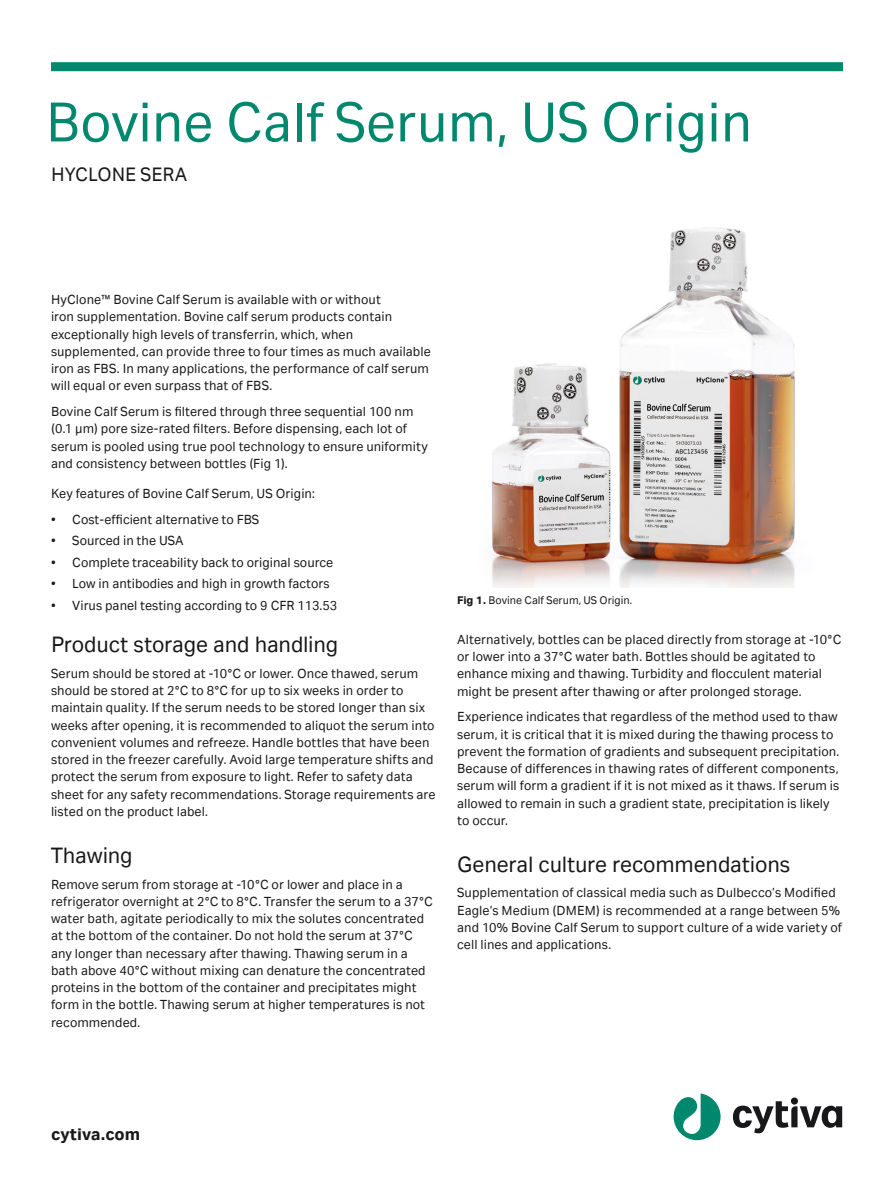
<style>
.page{position:relative;width:893px;height:1191px;background:#fff}
.page>*{position:absolute;margin:0;border:0;box-sizing:border-box;transform-origin:0 0}
.Document_header{font:60px "Cytiva Aktiv";color:#00886f}
.Subhead_1{font:24px "Cytiva Aktiv";letter-spacing:-.01em;color:#18181b}
.Document_category{font:21px "Cytiva Aktiv";color:#18181b}
.t1{font:700 18px "Cytiva Aktiv";color:#18181b}
.Body_text{font:14.25px/17.2px "Cytiva Aktiv";letter-spacing:.005em;color:#18181b}
.Bullets{font:14.25px "Cytiva Aktiv";color:#18181b}
.t2{font:12px "Cytiva Aktiv";color:#18181b}
.s1{font-weight:700}
</style>
<div class="page">
<svg style="left:733px;top:1101px;width:109px;height:32px"></svg>
<div style="left:791px;top:1097px;width:7px;height:7px;background:#18181b;border-radius:50%"></div>
<svg style="left:674px;top:1093px;width:47px;height:47px"></svg>
<div style="left:51px;top:62px;width:792px;height:9px;background:#00886f"></div>
<img style="left:492px;top:228px;width:303px;height:359px">
<p class="Document_header" style="left:46px;top:90px;width:708px">Bovine Calf Serum, US Origin</p>
<p class="Document_category" style="left:51px;top:163px;width:138px">HYCLONE SERA</p>
<p class="Body_text" style="left:51px;top:291px;width:381px">HyClone™ Bovine Calf Serum is available with or without<br>iron supplementation. Bovine calf serum products contain exceptionally high levels of transferrin, which, when supplemented, can provide three to four times as much available iron as FBS. In many applications, the performance of calf serum will equal or even surpass that of FBS.</p>
<p class="Body_text" style="left:51px;top:403px;width:378px">Bovine Calf Serum is filtered through three sequential 100 nm (0.1 µm) pore size-rated filters. Before dispensing, each lot of serum is pooled using true pool technology to ensure uniformity and consistency between bottles (Fig 1).</p>
<p class="Body_text" style="left:51px;top:484px;width:265px">Key features of Bovine Calf Serum, US Origin:</p>
<p class="Bullets" style="left:51px;top:511px;width:210px">• Cost-efficient alternative to FBS</p>
<p class="Bullets" style="left:51px;top:533px;width:134px">• Sourced in the USA</p>
<p class="Bullets" style="left:51px;top:554px;width:284px">• Complete traceability back to original source</p>
<p class="Bullets" style="left:51px;top:576px;width:280px">• Low in antibodies and high in growth factors</p>
<p class="Bullets" style="left:51px;top:597px;width:288px">• Virus panel testing according to 9 CFR 113.53</p>
<p class="Subhead_1" style="left:51px;top:631px;width:289px">Product storage and handling</p>
<p class="Body_text" style="left:51px;top:664px;width:386px">Serum should be stored at -10°C or lower. Once thawed, serum should be stored at 2°C to 8°C for up to six weeks in order to maintain quality. If the serum needs to be stored longer than six weeks after opening, it is recommended to aliquot the serum into convenient volumes and refreeze. Handle bottles that have been stored in the freezer carefully. Avoid large temperature shifts and protect the serum from exposure to light. Refer to safety data sheet for any safety recommendations. Storage requirements are listed on the product label.</p>
<p class="Subhead_1" style="left:51px;top:842px;width:83px">Thawing</p>
<p class="Body_text" style="left:51px;top:875px;width:383px">Remove serum from storage at -10°C or lower and place in a refrigerator overnight at 2°C to 8°C. Transfer the serum to a 37°C water bath, agitate periodically to mix the solutes concentrated at the bottom of the container. Do not hold the serum at 37°C any longer than necessary after thawing. Thawing serum in a bath above 40°C without mixing can denature the concentrated proteins in the bottom of the container and precipitates might form in the bottle. Thawing serum at higher temperatures is not recommended.</p>
<p class="t2" style="left:457px;top:593px;width:177px"><span class="s1">Fig 1.</span> Bovine Calf Serum, US Origin.</p>
<p class="Body_text" style="left:457px;top:630px;width:386px">Alternatively, bottles can be placed directly from storage at -10°C or lower into a 37°C water bath. Bottles should be agitated to enhance mixing and thawing. Turbidity and flocculent material might be present after thawing or after prolonged storage.</p>
<p class="Body_text" style="left:457px;top:708px;width:384px">Experience indicates that regardless of the method used to thaw serum, it is critical that it is mixed during the thawing process to prevent the formation of gradients and subsequent precipitation.<br>Because of differences in thawing rates of different components, serum will form a gradient if it is not mixed as it thaws. If serum is allowed to remain in such a gradient state, precipitation is likely to occur.</p>
<p class="Subhead_1" style="left:457px;top:851px;width:335px">General culture recommendations</p>
<p class="Body_text" style="left:457px;top:884px;width:386px">Supplementation of classical media such as Dulbecco’s Modified Eagle’s Medium (DMEM) is recommended at a range between 5% and 10% Bovine Calf Serum to support culture of a wide variety of cell lines and applications.</p>
<p class="t1" style="left:51px;top:1123px;width:91px">cytiva.com</p>
</div>
